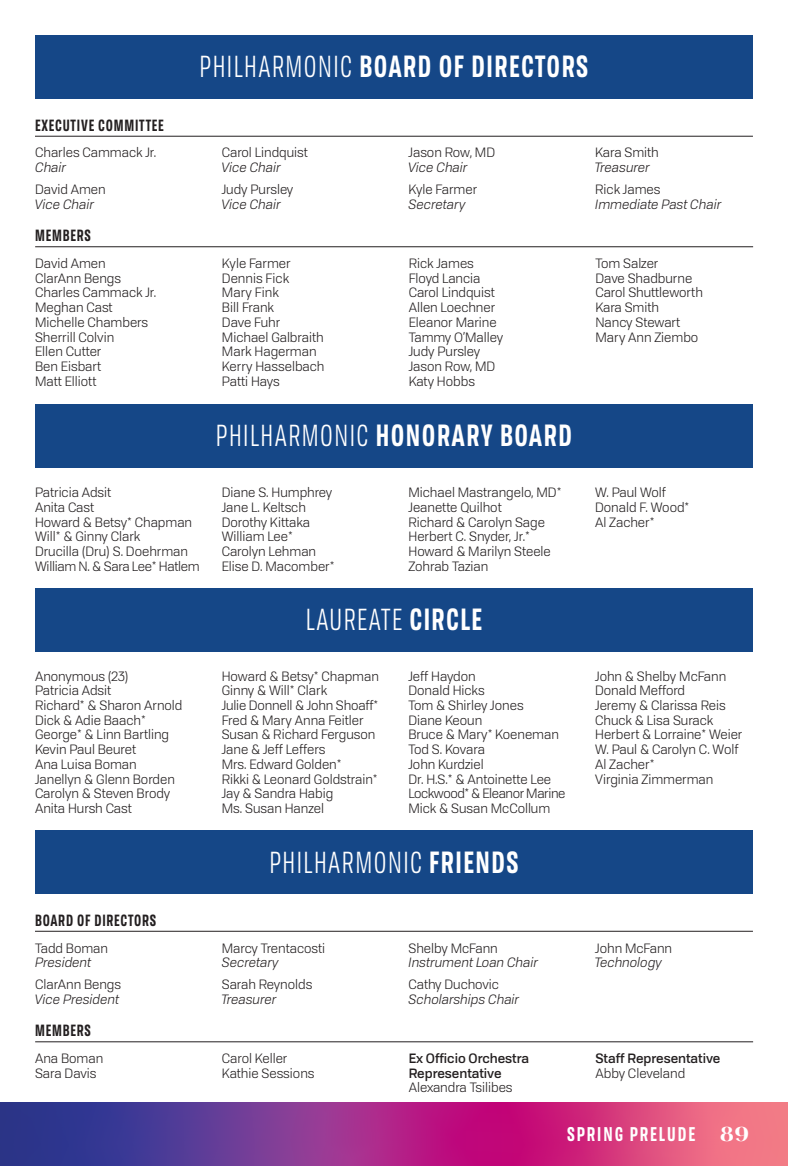
<style>
.page{position:relative;width:788px;height:1166px;background:#fff}
.page>*{position:absolute;margin:0;border:0;box-sizing:border-box;transform-origin:0 0}
.t1{font:29.75px "Tofino Cond Semibold Personal";letter-spacing:.05em;color:#fff}
.t2{font:29.75px "Tofino Cond Book Personal";letter-spacing:.05em;color:#fff}
.t3{font:19.25px "Tofino Cond Semibold Personal";letter-spacing:.1em;color:#fff}
.t4{font:700 17.5px "PP Hatton";color:#fff}
.t5{font:15.75px "Tofino Cond Semibold Personal";letter-spacing:.05em;color:#231f20}
.t6{font:13.12px/14.7px "Tofino Book Personal";color:#231f20}
.t7{font:13.12px "Tofino Book Italic Personal";color:#231f20}
.t8{font:13.12px/14.7px "Tofino Medium Personal";color:#231f20}
.s1{font-family:"Tofino Cond Book Personal"}
.s2{font-family:"Tofino Cond Semibold Personal"}
</style>
<div class="page">
<svg style="left:0;top:1102px;width:788px;height:64px;background:#9a3788"></svg>
<div style="left:35px;top:404px;width:717px;height:63px;background:#154787"></div>
<div style="left:35px;top:588px;width:717px;height:63px;background:#154787"></div>
<div style="left:35px;top:35px;width:717px;height:63px;background:#154787"></div>
<hr style="left:35px;top:136px;width:717px;height:1px;background:#231f20">
<hr style="left:35px;top:246px;width:718px;height:1px;background:#231f20">
<div style="left:35px;top:830px;width:717px;height:63px;background:#154787"></div>
<hr style="left:35px;top:931px;width:717px;height:1px;background:#231f20">
<hr style="left:35px;top:1041px;width:718px;height:1px;background:#231f20">
<p class="t5" style="left:35px;top:114px;width:130px">EXECUTIVE COMMITTEE</p>
<p class="t6" style="left:35px;top:145px;width:123px">Charles Cammack Jr.</p>
<p class="t7" style="left:35px;top:158px;width:33px">Chair</p>
<p class="t6" style="left:35px;top:181px;width:72px">David Amen</p>
<p class="t7" style="left:35px;top:195px;width:60px">Vice Chair</p>
<p class="t5" style="left:35px;top:224px;width:57px">MEMBERS</p>
<h1 class="t1" style="left:200px;top:45px;width:390px"><span class="s1">PHILHARMONIC</span> BOARD OF DIRECTORS</h1>
<p class="t6" style="left:222px;top:145px;width:88px">Carol Lindquist</p>
<p class="t7" style="left:222px;top:158px;width:60px">Vice Chair</p>
<p class="t6" style="left:222px;top:181px;width:73px">Judy Pursley</p>
<p class="t7" style="left:222px;top:195px;width:60px">Vice Chair</p>
<p class="t6" style="left:408px;top:145px;width:88px">Jason Row, MD</p>
<p class="t7" style="left:408px;top:158px;width:60px">Vice Chair</p>
<p class="t6" style="left:408px;top:181px;width:70px">Kyle Farmer</p>
<p class="t7" style="left:408px;top:195px;width:58px">Secretary</p>
<p class="t6" style="left:595px;top:145px;width:65px">Kara Smith</p>
<p class="t7" style="left:595px;top:158px;width:56px">Treasurer</p>
<p class="t6" style="left:595px;top:181px;width:67px">Rick James</p>
<p class="t7" style="left:595px;top:195px;width:127px">Immediate Past Chair</p>
<p class="t6" style="left:35px;top:255px;width:123px">David Amen<br>ClarAnn Bengs<br>Charles Cammack Jr.<br>Meghan Cast<br>Michelle Chambers<br>Sherrill Colvin<br>Ellen Cutter<br>Ben Eisbart<br>Matt Elliott</p>
<p class="t6" style="left:222px;top:255px;width:104px">Kyle Farmer<br>Dennis Fick<br>Mary Fink<br>Bill Frank<br>Dave Fuhr<br>Michael Galbraith<br>Mark Hagerman<br>Kerry Hasselbach<br>Patti Hays</p>
<p class="t6" style="left:408px;top:255px;width:96px">Rick James<br>Floyd Lancia<br>Carol Lindquist<br>Allen Loechner<br>Eleanor Marine<br>Tammy O’Malley<br>Judy Pursley<br>Jason Row, MD<br>Katy Hobbs</p>
<h1 class="t1" style="left:216px;top:414px;width:357px"><span class="s1">PHILHARMONIC</span> HONORARY BOARD</h1>
<p class="t6" style="left:595px;top:255px;width:109px">Tom Salzer<br>Dave Shadburne<br>Carol Shuttleworth<br>Kara Smith<br>Nancy Stewart<br>Mary Ann Ziembo</p>
<p class="t6" style="left:35px;top:484px;width:166px">Patricia Adsit<br>Anita Cast<br>Howard &amp; Betsy* Chapman<br>Will* &amp; Ginny Clark<br>Drucilla (Dru) S. Doehrman<br>William N. &amp; Sara Lee* Hatlem</p>
<p class="t6" style="left:222px;top:484px;width:114px">Diane S. Humphrey<br>Jane L. Keltsch<br>Dorothy Kittaka<br>William Lee*<br>Carolyn Lehman<br>Elise D. Macomber*</p>
<p class="t6" style="left:408px;top:484px;width:154px">Michael Mastrangelo, MD*<br>Jeanette Quilhot<br>Richard &amp; Carolyn Sage<br>Herbert C. Snyder, Jr.*<br>Howard &amp; Marilyn Steele<br>Zohrab Tazian</p>
<p class="t6" style="left:595px;top:484px;width:96px">W. Paul Wolf<br>Donald F. Wood*<br>Al Zacher*</p>
<h1 class="t2" style="left:306px;top:600px;width:177px">LAUREATE <span class="s2">CIRCLE</span></h1>
<p class="t6" style="left:35px;top:668px;width:149px">Anonymous (23)<br>Patricia Adsit<br>Richard* &amp; Sharon Arnold<br>Dick &amp; Adie Baach*<br>George* &amp; Linn Bartling<br>Kevin Paul Beuret<br>Ana Luisa Boman<br>Janellyn &amp; Glenn Borden<br>Carolyn &amp; Steven Brody<br>Anita Hursh Cast</p>
<p class="t6" style="left:222px;top:668px;width:159px">Howard &amp; Betsy* Chapman<br>Ginny &amp; Will* Clark<br>Julie Donnell &amp; John Shoaff*<br>Fred &amp; Mary Anna Feitler<br>Susan &amp; Richard Ferguson<br>Jane &amp; Jeff Leffers<br>Mrs. Edward Golden*<br>Rikki &amp; Leonard Goldstrain*<br>Jay &amp; Sandra Habig<br>Ms. Susan Hanzel</p>
<p class="t6" style="left:595px;top:668px;width:149px">John &amp; Shelby McFann<br>Donald Mefford<br>Jeremy &amp; Clarissa Reis<br>Chuck &amp; Lisa Surack<br>Herbert &amp; Lorraine* Weier<br>W. Paul &amp; Carolyn C. Wolf<br>Al Zacher*<br>Virginia Zimmerman</p>
<p class="t6" style="left:408px;top:668px;width:158px">Jeff Haydon<br>Donald Hicks<br>Tom &amp; Shirley Jones<br>Diane Keoun<br>Bruce &amp; Mary* Koeneman<br>Tod S. Kovara<br>John Kurdziel<br>Dr. H.S.* &amp; Antoinette Lee<br>Lockwood* &amp; Eleanor Marine<br>Mick &amp; Susan McCollum</p>
<p class="t5" style="left:35px;top:908px;width:123px">BOARD OF DIRECTORS</p>
<p class="t6" style="left:35px;top:940px;width:74px">Tadd Boman</p>
<p class="t7" style="left:35px;top:953px;width:58px">President</p>
<p class="t6" style="left:35px;top:976px;width:87px">ClarAnn Bengs</p>
<p class="t7" style="left:35px;top:989px;width:86px">Vice President</p>
<p class="t5" style="left:35px;top:1019px;width:57px">MEMBERS</p>
<h1 class="t2" style="left:269px;top:842px;width:250px">PHILHARMONIC <span class="s2">FRIENDS</span></h1>
<p class="t6" style="left:222px;top:940px;width:105px">Marcy Trentacosti</p>
<p class="t7" style="left:222px;top:953px;width:58px">Secretary</p>
<p class="t6" style="left:222px;top:976px;width:92px">Sarah Reynolds</p>
<p class="t7" style="left:222px;top:989px;width:56px">Treasurer</p>
<p class="t6" style="left:408px;top:940px;width:91px">Shelby McFann</p>
<p class="t7" style="left:408px;top:953px;width:131px">Instrument Loan Chair</p>
<p class="t6" style="left:408px;top:976px;width:92px">Cathy Duchovic</p>
<p class="t7" style="left:408px;top:989px;width:112px">Scholarships Chair</p>
<p class="t6" style="left:35px;top:1050px;width:70px">Ana Boman<br>Sara Davis</p>
<p class="t6" style="left:222px;top:1050px;width:94px">Carol Keller<br>Kathie Sessions</p>
<p class="t8" style="left:408px;top:1050px;width:122px">Ex Officio Orchestra<br>Representative</p>
<p class="t6" style="left:408px;top:1079px;width:105px">Alexandra Tsilibes</p>
<p class="t6" style="left:595px;top:940px;width:78px">John McFann</p>
<p class="t7" style="left:595px;top:953px;width:68px">Technology</p>
<p class="t8" style="left:595px;top:1050px;width:126px">Staff Representative</p>
<p class="t6" style="left:595px;top:1065px;width:91px">Abby Cleveland</p>
<h2 class="t3" style="left:567px;top:1120px;width:129px">SPRING PRELUDE</h2>
<h3 class="t4" style="left:719px;top:1125px;width:31px">89</h3>
</div>
